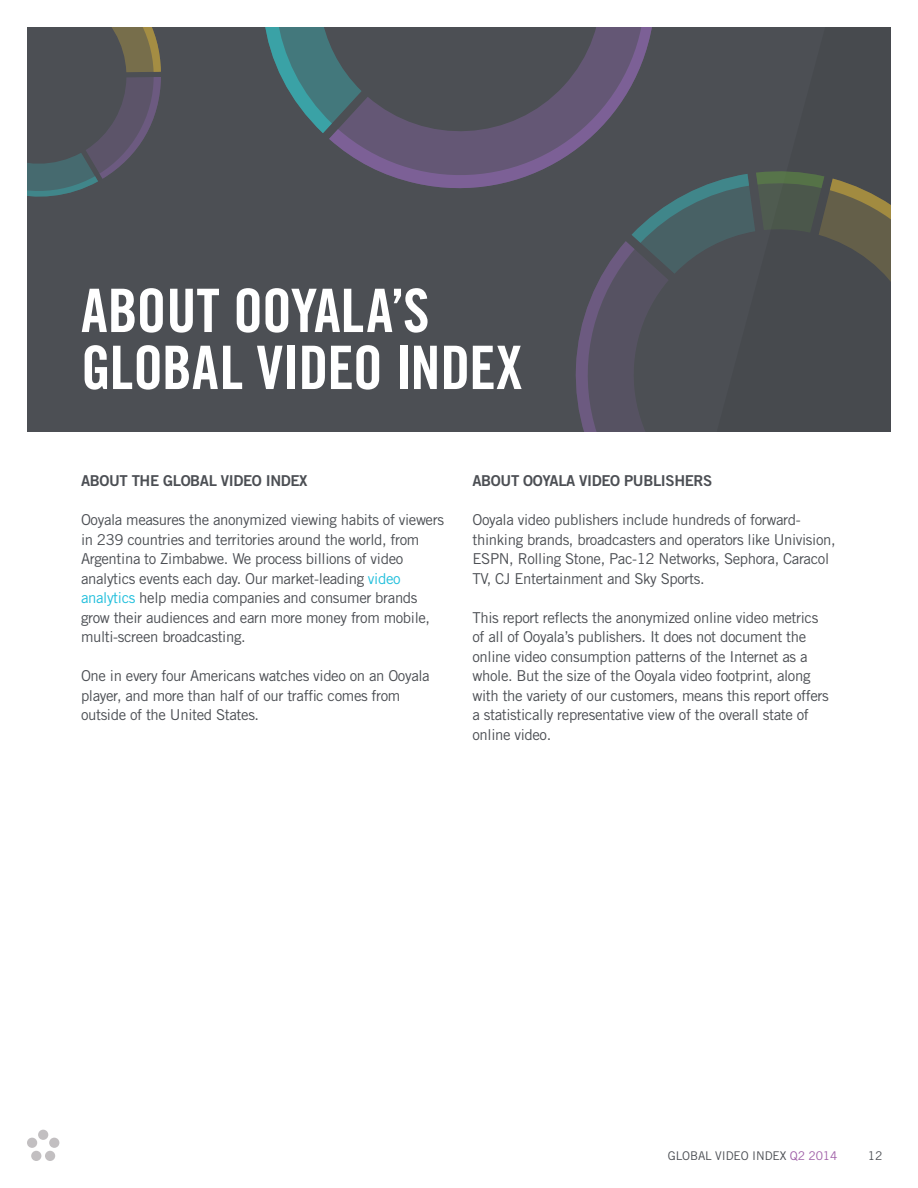
<style>
.page{position:relative;width:918px;height:1188px;background:#fff}
.page>*{position:absolute;margin:0;border:0;box-sizing:border-box;transform-origin:0 0}
.Section_Title{font:60px/57px "Trade Gothic Bold Cond Twenty";letter-spacing:-.01em;color:#fff}
.Paragraph{font:15px/19.5px "Trade Gothic";letter-spacing:-.025em;color:#4c4f54}
.Subheadline{font:15px "Trade Gothic Bold Two";letter-spacing:-.025em;color:#4c4f54}
.t1{font:12px "Trade Gothic";letter-spacing:-.01em;color:#4c4f54}
.s1{color:#22bfdc}
.s2{color:#9f5fa7}
</style>
<div class="page">
<div style="left:38px;top:1130px;width:10px;height:10px;background:#c2bfc1;border-radius:50%"></div>
<div style="left:27px;top:1138px;width:10px;height:10px;background:#c2bfc1;border-radius:50%"></div>
<div style="left:31px;top:1151px;width:10px;height:10px;background:#c2bfc1;border-radius:50%"></div>
<div style="left:45px;top:1151px;width:10px;height:10px;background:#c2bfc1;border-radius:50%"></div>
<div style="left:49px;top:1138px;width:10px;height:10px;background:#c2bfc1;border-radius:50%"></div>
<div style="left:27px;top:27px;width:864px;height:405px;background:#4c4f54"></div>
<svg style="left:824px;top:179px;width:67px;height:102px;fill:#645f49"></svg>
<svg style="left:576px;top:171px;width:248px;height:261px"></svg>
<svg style="left:27px;top:27px;width:134px;height:170px"></svg>
<svg style="left:265px;top:27px;width:64px;height:106px"></svg>
<svg style="left:329px;top:27px;width:326px;height:161px"></svg>
<p class="Section_Title" style="left:81px;top:282px;width:443px">ABOUT OOYALA’S<br>GLOBAL VIDEO INDEX</p>
<p class="Subheadline" style="left:81px;top:471px;width:228px">ABOUT THE GLOBAL VIDEO INDEX</p>
<p class="Paragraph" style="left:81px;top:510px;width:365px">Ooyala measures the anonymized viewing habits of viewers in 239 countries and territories around the world, from Argentina to Zimbabwe. We process billions of video analytics events each day. Our market-leading <span class="s1">video analytics</span> help media companies and consumer brands grow their audiences and earn more money from mobile, multi-screen broadcasting.</p>
<p class="Paragraph" style="left:81px;top:666px;width:350px">One in every four Americans watches video on an Ooyala player, and more than half of our traffic comes from outside of the United States.</p>
<p class="Subheadline" style="left:472px;top:471px;width:241px">ABOUT OOYALA VIDEO PUBLISHERS</p>
<p class="Paragraph" style="left:472px;top:510px;width:365px">Ooyala video publishers include hundreds of forward&shy;thinking brands, broadcasters and operators like Univision, ESPN, Rolling Stone, Pac-12 Networks, Sephora, Caracol TV, CJ Entertainment and Sky Sports.</p>
<p class="Paragraph" style="left:472px;top:607px;width:358px">This report reflects the anonymized online video metrics of all of Ooyala’s publishers. It does not document the online video consumption patterns of the Internet as a whole. But the size of the Ooyala video footprint, along with the variety of our customers, means this report offers a statistically representative view of the overall state of online video.</p>
<p class="t1" style="left:668px;top:1148px;width:171px">GLOBAL VIDEO INDEX <span class="s2">Q2 2014</span></p>
<p class="t1" style="left:868px;top:1148px;width:16px">12</p>
</div>
